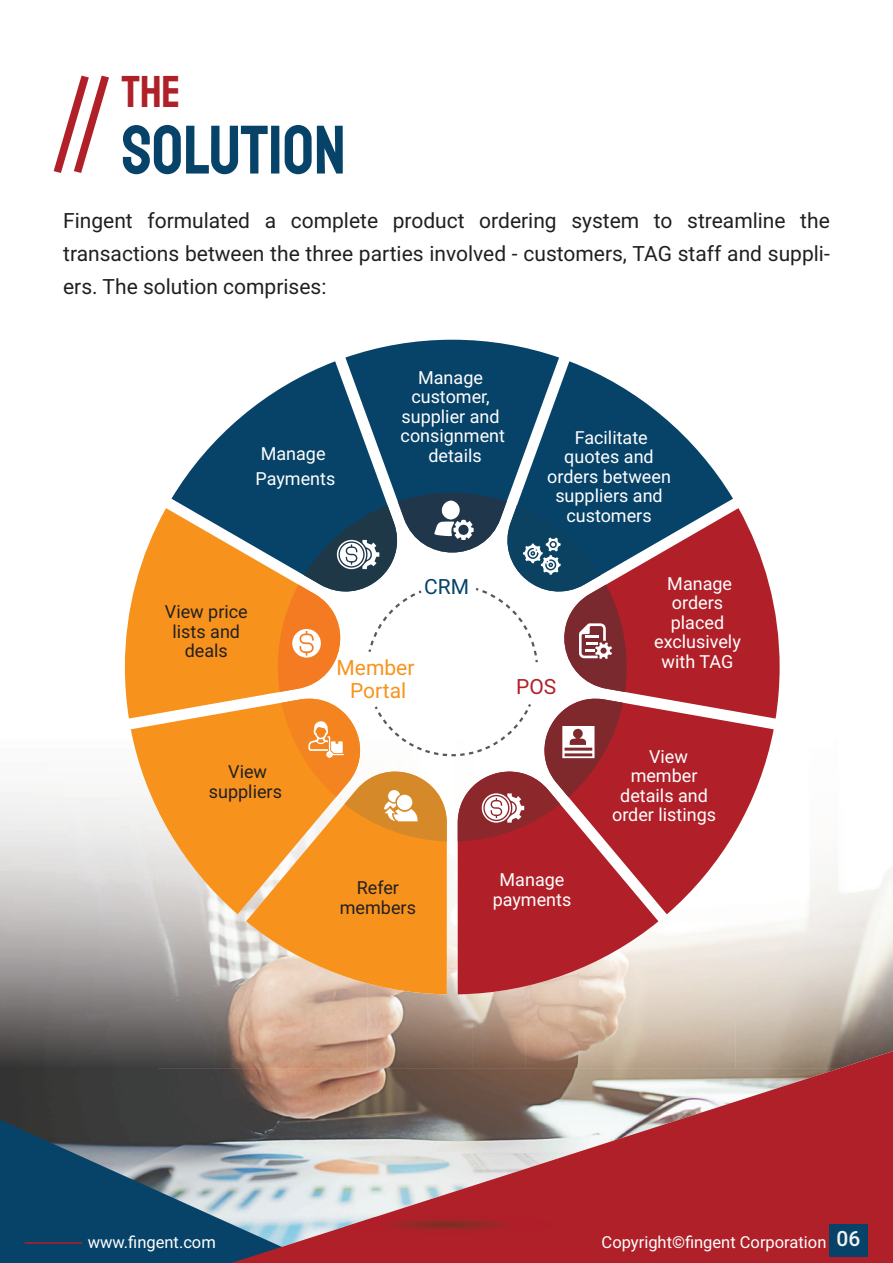
<style>
.page{position:relative;width:893px;height:1263px;background:#fff}
.page>*{position:absolute;margin:0;border:0;box-sizing:border-box;transform-origin:0 0}
.t1{font:68.7px "Staatliches";color:#074369}
.t2{font:45.15px "Staatliches";color:#b02029}
.t3{font:21px/33px "Roboto";color:#231f20;text-align:justify}
.t4{font:21px/22.5px "Roboto";color:#f7931d;text-align:center}
.t5{font:21px "Roboto";color:#074369}
.t6{font:21px "Roboto";color:#b12029}
.t7{font:18px/19.5px "Roboto";color:#fff;text-align:center}
.t8{font:18px/19.5px "Roboto";color:#231f20;text-align:center}
.t9{font:16.5px "Roboto";color:#fff}
.s1{font-weight:500;font-size:21px;color:#f2f3f4}
</style>
<div class="page">
<img style="left:0;top:1068px;width:231px;height:52px">
<img style="left:0;top:661px;width:157px;height:407px">
<img style="left:736px;top:718px;width:157px;height:333px">
<img style="left:157px;top:914px;width:53px;height:154px">
<img style="left:420px;top:841px;width:53px;height:210px">
<img style="left:578px;top:914px;width:105px;height:137px">
<img style="left:210px;top:914px;width:105px;height:154px">
<img style="left:315px;top:994px;width:52px;height:57px">
<img style="left:367px;top:994px;width:53px;height:57px">
<img style="left:473px;top:994px;width:52px;height:57px">
<svg style="left:54px;top:76px;width:55px;height:97px"></svg>
<svg style="left:0;top:1120px;width:231px;height:143px;background:#2f5771"></svg>
<svg style="left:231px;top:1051px;width:662px;height:212px;background:#ac6263"></svg>
<div style="left:829px;top:1224px;width:39px;height:32px;background:#074369"></div>
<hr style="left:25px;top:1242px;width:57px;height:2px;background:#b02029">
<img style="left:340px;top:1217px;width:4px;height:10px">
<img style="left:344px;top:1215px;width:211px;height:19px">
<svg style="left:171px;top:361px;width:174px;height:147px;fill:#074369"></svg>
<svg style="left:559px;top:361px;width:174px;height:147px;fill:#074369"></svg>
<svg style="left:246px;top:841px;width:201px;height:153px;background:#f2a042"></svg>
<svg style="left:345px;top:340px;width:214px;height:153px;background:#25597b"></svg>
<svg style="left:131px;top:718px;width:248px;height:196px;background:#f2a64c"></svg>
<svg style="left:623px;top:718px;width:151px;height:196px;fill:#b12029"></svg>
<svg style="left:125px;top:508px;width:189px;height:210px;background:#e69d45"></svg>
<svg style="left:458px;top:753px;width:200px;height:241px;background:#bb3f45"></svg>
<svg style="left:590px;top:508px;width:190px;height:210px;background:#b1454f"></svg>
<svg style="left:278px;top:493px;width:349px;height:199px"></svg>
<svg style="left:281px;top:699px;width:342px;height:142px"></svg>
<h2 class="t2" style="left:122px;top:61px;width:60px">THE</h2>
<h1 class="t1" style="left:122px;top:104px;width:226px">SOLUTION</h1>
<p class="t3" style="left:63px;top:203px;width:768px">Fingent formulated a complete product ordering system to streamline the transactions between the three parties involved - customers, TAG staff and suppli&shy;ers. The solution comprises:</p>
<p class="t7" style="left:401px;top:367px;width:106px">Manage customer, supplier and consignment</p>
<p class="t7" style="left:261px;top:443px;width:66px">Manage</p>
<p class="t7" style="left:428px;top:445px;width:55px">details</p>
<p class="t7" style="left:255px;top:468px;width:81px">Payments</p>
<p class="t7" style="left:547px;top:427px;width:125px">Facilitate quotes and orders between suppliers and customers</p>
<p class="t8" style="left:165px;top:602px;width:84px">View price lists and deals</p>
<p class="t8" style="left:209px;top:761px;width:75px">View suppliers</p>
<p class="t5" style="left:424px;top:572px;width:46px">CRM</p>
<p class="t4" style="left:337px;top:656px;width:79px">Member<br>Portal</p>
<p class="t6" style="left:516px;top:672px;width:42px">POS</p>
<p class="t7" style="left:654px;top:573px;width:88px">Manage orders placed exclusively with TAG</p>
<p class="t7" style="left:612px;top:746px;width:106px">View member details and order listings</p>
<p class="t8" style="left:340px;top:878px;width:78px">Refer members</p>
<p class="t7" style="left:493px;top:869px;width:80px">Manage payments</p>
<p class="t9" style="left:88px;top:1230px;width:130px">www.fingent.com</p>
<p class="t9" style="left:602px;top:1230px;width:260px">Copyright©fingent Corporation <span class="s1">06</span></p>
</div>
